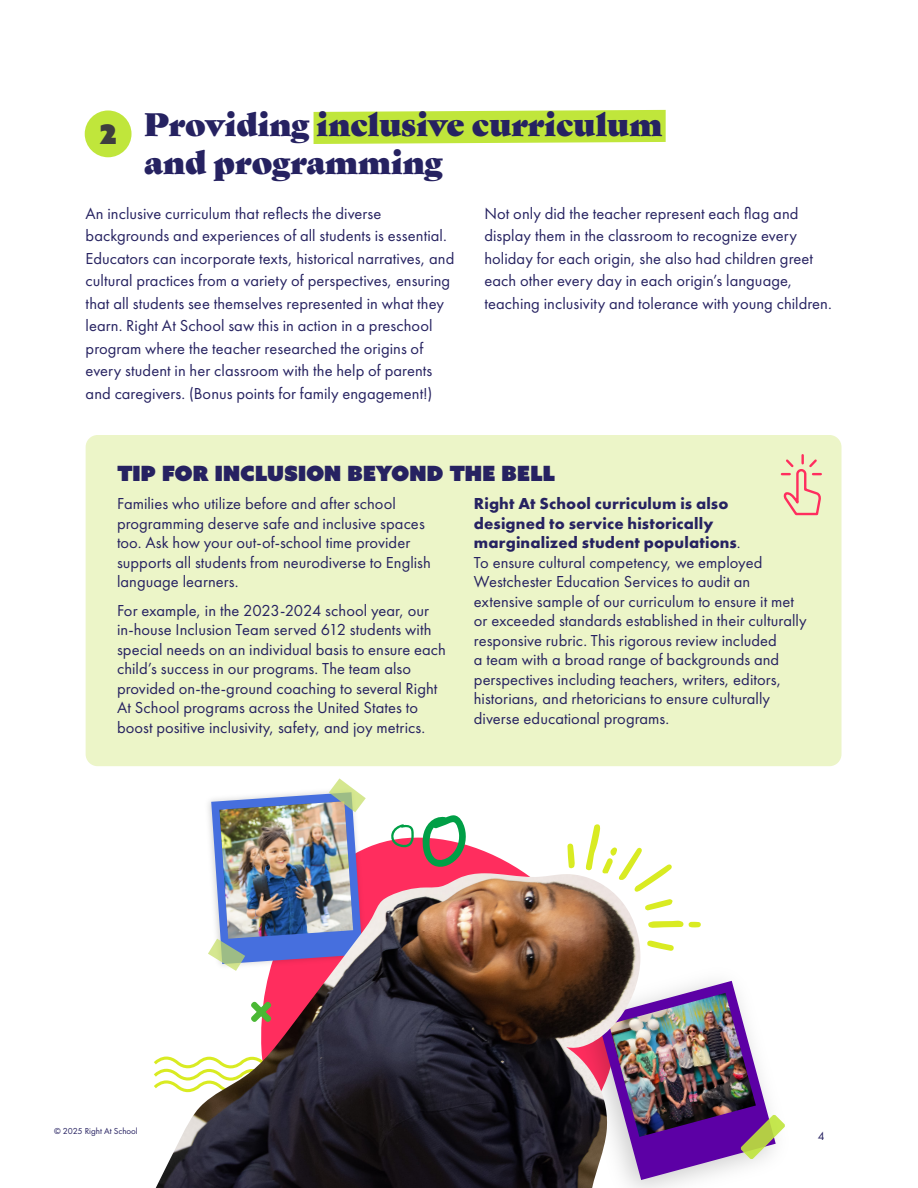
<style>
.page{position:relative;width:918px;height:1188px;background:#fff}
.page>*{position:absolute;margin:0;border:0;box-sizing:border-box;transform-origin:0 0}
.t1{font:31.5px/37.8px "Gastromond";color:#262261}
.t2{font:27px "Azo Super";color:#3e3e3f}
.t3{font:21px "Azo Super";letter-spacing:.01em;color:#262261}
.t4{font:16.5px/19.5px "Futura PT";letter-spacing:.005em;color:#262261}
.t5{font:12px "Futura PT";color:#262161}
.t6{font:9px "Futura PT";color:#262161}
.s1{font-weight:700}
</style>
<div class="page">
<svg style="left:314px;top:110px;width:352px;height:34px;background:#c3e746"></svg>
<div style="left:85px;top:110px;width:47px;height:47px;background:#c0e63b;border-radius:50%"></div>
<div style="left:86px;top:435px;width:756px;height:331px;background:#ecf5c8;border-radius:12px"></div>
<svg style="left:416px;top:837px;width:170px;height:36px"></svg>
<svg style="left:647px;top:941px;width:27px;height:10px"></svg>
<svg style="left:645px;top:899px;width:28px;height:12px"></svg>
<svg style="left:567px;top:844px;width:8px;height:25px"></svg>
<svg style="left:648px;top:921px;width:53px;height:7px"></svg>
<svg style="left:586px;top:824px;width:86px;height:66px"></svg>
<img style="left:366px;top:837px;width:50px;height:36px">
<img style="left:208px;top:778px;width:158px;height:95px">
<svg style="left:390px;top:824px;width:24px;height:25px"></svg>
<svg style="left:422px;top:815px;width:45px;height:55px"></svg>
<img style="left:642px;top:981px;width:143px;height:199px">
<img style="left:156px;top:873px;width:486px;height:315px">
<svg style="left:780px;top:454px;width:42px;height:62px"></svg>
<h1 class="t1" style="left:145px;top:103px;width:519px">Providing inclusive curriculum and programming</h1>
<p class="t4" style="left:86px;top:202px;width:370px;line-height:22.5px">An inclusive curriculum that reflects the diverse backgrounds and experiences of all students is essential.<br>Educators can incorporate texts, historical narratives, and cultural practices from a variety of perspectives, ensuring that all students see themselves represented in what they learn. Right At School saw this in action in a preschool program where the teacher researched the origins of every student in her classroom with the help of parents and caregivers. (Bonus points for family engagement!)</p>
<h2 class="t2" style="left:100px;top:116px;width:18px">2</h2>
<p class="t4" style="left:484px;top:202px;width:349px;line-height:22.5px">Not only did the teacher represent each flag and display them in the classroom to recognize every holiday for each origin, she also had children greet each other every day in each origin’s language, teaching inclusivity and tolerance with young children.</p>
<p class="t3" style="left:117px;top:459px;width:440px">TIP FOR INCLUSION BEYOND THE BELL</p>
<p class="t4" style="left:117px;top:494px;width:316px">Families who utilize before and after school programming deserve safe and inclusive spaces too. Ask how your out-of-school time provider supports all students from neurodiverse to English language learners.</p>
<p class="t4" style="left:117px;top:600px;width:331px">For example, in the 2023-2024 school year, our in-house Inclusion Team served 612 students with special needs on an individual basis to ensure each child’s success in our programs. The team also provided on-the-ground coaching to several Right At School programs across the United States to boost positive inclusivity, safety, and joy metrics.</p>
<p class="t4" style="left:474px;top:494px;width:334px"><span class="s1">Right At School curriculum is also<br>designed to service historically marginalized student populations</span>.<br>To ensure cultural competency, we employed Westchester Education Services to audit an extensive sample of our curriculum to ensure it met or exceeded standards established in their culturally responsive rubric. This rigorous review included<br>a team with a broad range of backgrounds and perspectives including teachers, writers, editors, historians, and rhetoricians to ensure culturally diverse educational programs.</p>
<p class="t6" style="left:54px;top:1126px;width:85px">© 2025 Right At School</p>
<p class="t5" style="left:818px;top:1129px;width:8px">4</p>
</div>
